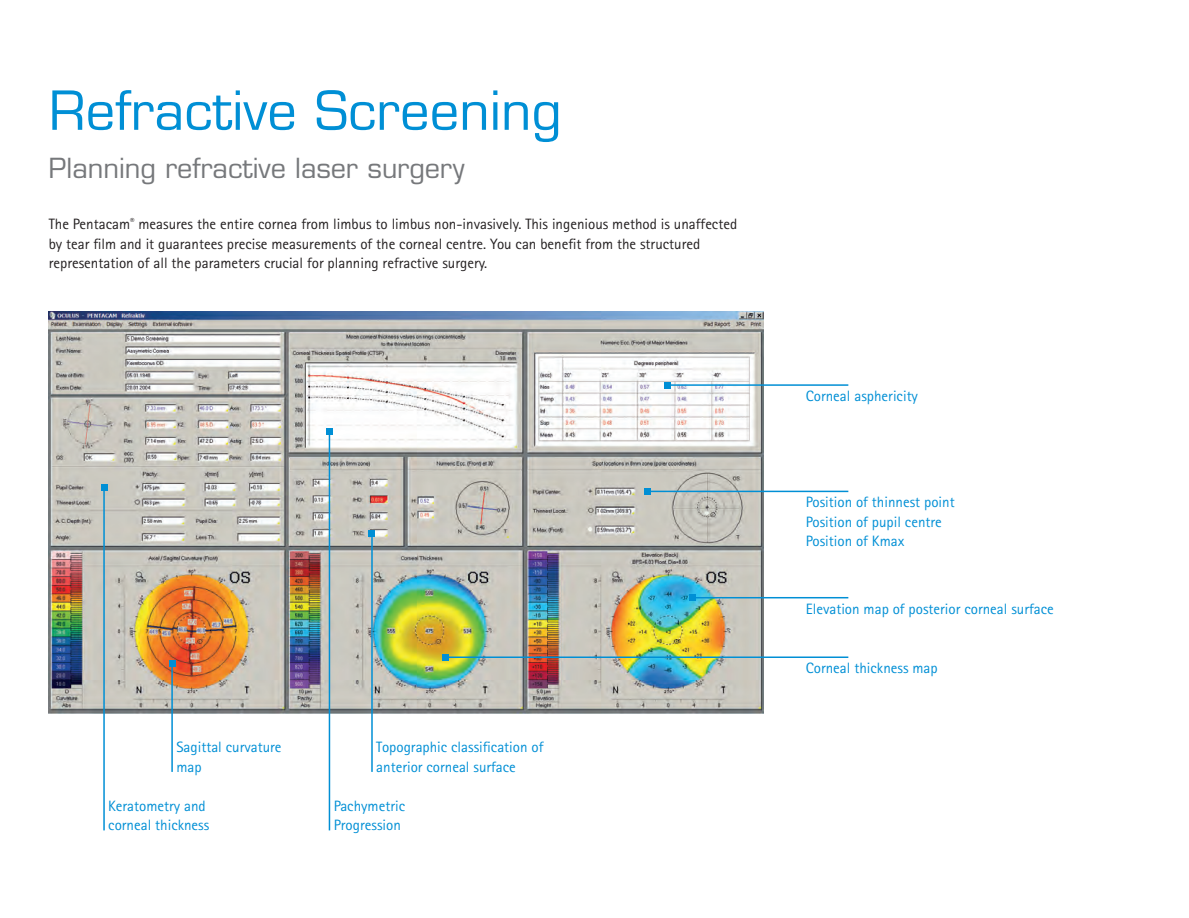
<style>
.page{position:relative;width:1189px;height:918px;background:#fff}
.page>*{position:absolute;margin:0;border:0;box-sizing:border-box;transform-origin:0 0}
.t1{font:52.5px "Eurostile";color:#008fd5}
.t2{font:27px "Eurostile";color:#76787b}
.t3{font:15px/19.5px "Rotis Sans Serif";color:#231f20}
.t4{font:15px/19.5px "Rotis Sans Serif";color:#008fd5}
</style>
<div class="page">
<img style="left:49px;top:311px;width:714px;height:402px">
<hr style="left:103px;top:488px;width:2px;height:342px;background:#008fd5">
<svg style="left:101px;top:485px;width:6px;height:6px"></svg>
<hr style="left:171px;top:663px;width:2px;height:109px;background:#008fd5">
<svg style="left:169px;top:660px;width:6px;height:6px"></svg>
<hr style="left:329px;top:431px;width:1px;height:399px;background:#008fd5">
<svg style="left:326px;top:428px;width:6px;height:6px"></svg>
<hr style="left:371px;top:533px;width:2px;height:239px;background:#008fd5">
<svg style="left:369px;top:530px;width:6px;height:6px"></svg>
<hr style="left:667px;top:384px;width:181px;height:2px;background:#008fd5">
<svg style="left:664px;top:382px;width:6px;height:6px"></svg>
<hr style="left:647px;top:491px;width:201px;height:1px;background:#008fd5">
<svg style="left:644px;top:488px;width:6px;height:6px"></svg>
<hr style="left:445px;top:656px;width:403px;height:2px;background:#008fd5">
<svg style="left:442px;top:654px;width:6px;height:6px"></svg>
<hr style="left:693px;top:597px;width:155px;height:1px;background:#008fd5">
<svg style="left:690px;top:595px;width:6px;height:6px"></svg>
<h1 class="t1" style="left:49px;top:79px;width:514px">Refractive Screening</h1>
<h2 class="t2" style="left:49px;top:152px;width:417px">Planning refractive laser surgery</h2>
<p class="t3" style="left:49px;top:214px;width:690px">The Pentacam<sup>®</sup> measures the entire cornea from limbus to limbus non-invasively. This ingenious method is unaffected by tear film and it guarantees precise measurements of the corneal centre. You can benefit from the structured representation of all the parameters crucial for planning refractive surgery.</p>
<p class="t4" style="left:176px;top:737px;width:107px">Sagittal curvature map</p>
<p class="t4" style="left:108px;top:796px;width:103px">Keratometry and corneal thickness</p>
<p class="t4" style="left:376px;top:737px;width:169px">Topographic classification of anterior corneal surface</p>
<p class="t4" style="left:334px;top:796px;width:73px">Pachymetric<br>Progression</p>
<p class="t4" style="left:806px;top:386px;width:114px">Corneal asphericity</p>
<p class="t4" style="left:806px;top:492px;width:150px">Position of thinnest point<br>Position of pupil centre<br>Position of Kmax</p>
<p class="t4" style="left:806px;top:599px;width:249px">Elevation map of posterior corneal surface</p>
<p class="t4" style="left:806px;top:658px;width:133px">Corneal thickness map</p>
</div>
